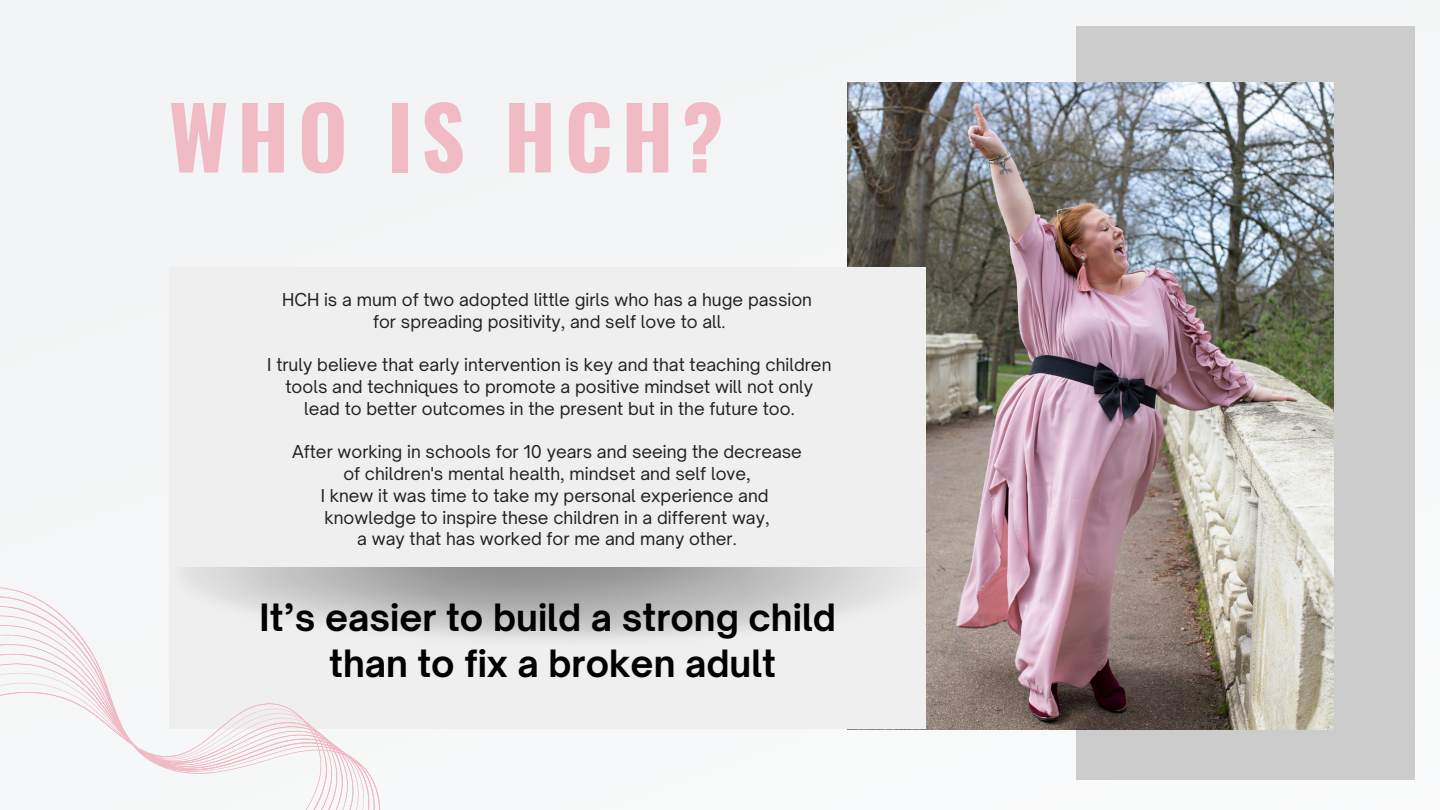
<style>
.page{position:relative;width:1440px;height:810px;background:#fff}
.page>*{position:absolute;margin:0;border:0;box-sizing:border-box;transform-origin:0 0}
.t1{font:700 85.8px "Oswald";letter-spacing:.1em;color:#f1bbc6}
.t2{font:700 36px "Open Sauce One";color:#000}
.t3{font:17px "Open Sauce One";color:#231f20}
</style>
<div class="page">
<div style="left:0;top:0;width:1440px;height:780px;background:#f3f5f5"></div>
<div style="left:1076px;top:27px;width:338px;height:753px;background:#ccc"></div>
<img style="left:847px;top:83px;width:486px;height:646px">
<div style="left:169px;top:267px;width:756px;height:462px;background:#efefef"></div>
<svg style="left:0;top:578px;width:381px;height:232px;fill:#f5f6f7"></svg>
<p class="t1" style="left:169px;top:70px;width:556px">WHO IS HCH?</p>
<p class="t3" style="left:282px;top:289px;width:532px">HCH is a mum of two adopted little girls who has a huge passion</p>
<p class="t3" style="left:373px;top:311px;width:354px">for spreading positivity, and self love to all.</p>
<p class="t3" style="left:267px;top:354px;width:566px">I truly believe that early intervention is key and that teaching children</p>
<p class="t3" style="left:285px;top:376px;width:529px">tools and techniques to promote a positive mindset will not only</p>
<p class="t3" style="left:304px;top:398px;width:492px">lead to better outcomes in the present but in the future too.</p>
<p class="t3" style="left:292px;top:441px;width:511px">After working in schools for 10 years and seeing the decrease</p>
<p class="t3" style="left:343px;top:463px;width:409px">of children's mental health, mindset and self love,</p>
<p class="t3" style="left:321px;top:485px;width:449px">I knew it was time to take my personal experience and</p>
<p class="t3" style="left:324px;top:507px;width:447px">knowledge to inspire these children in a different way,</p>
<p class="t3" style="left:357px;top:528px;width:381px">a way that has worked for me and many other.</p>
<p class="t2" style="left:260px;top:595px;width:578px">It’s easier to build a strong child</p>
<p class="t2" style="left:329px;top:641px;width:448px">than to fix a broken adult</p>
</div>
